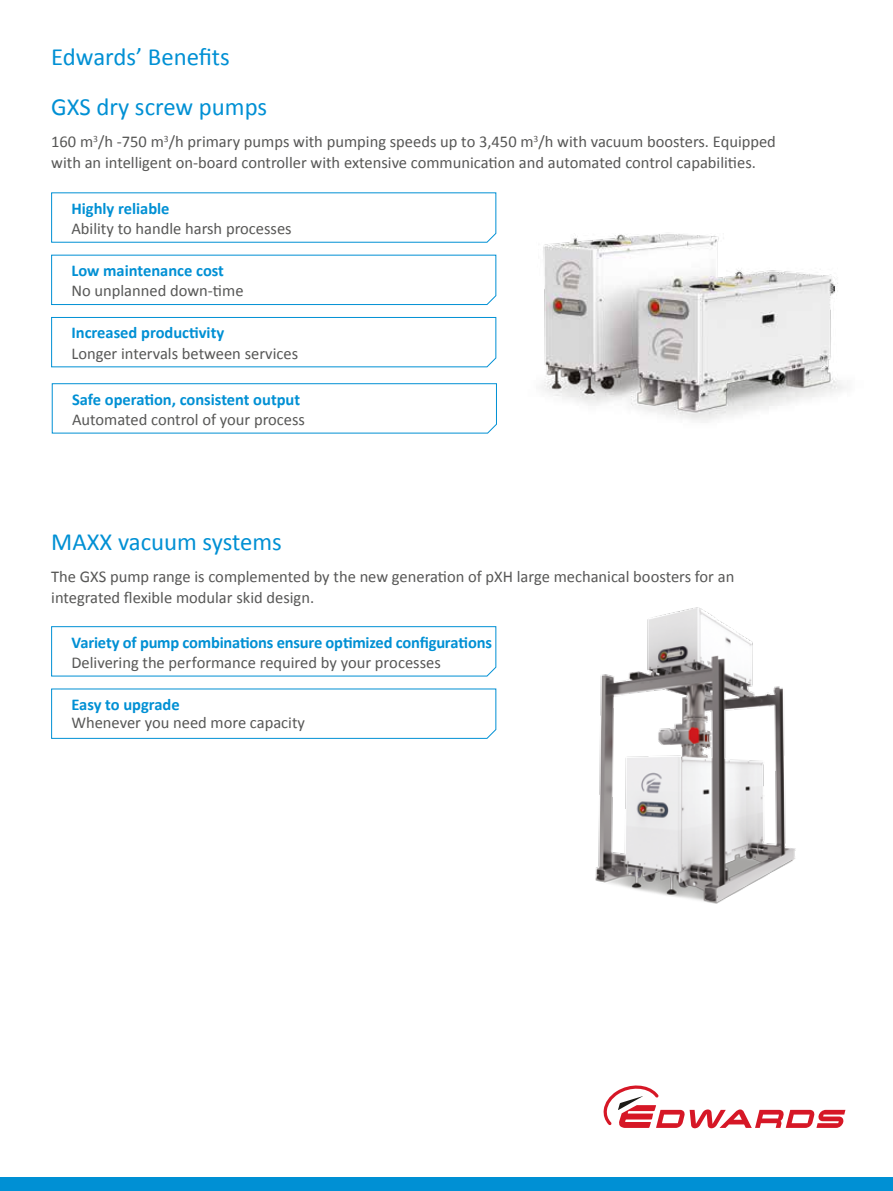
<style>
.page{position:relative;width:893px;height:1191px;background:#fff}
.page>*{position:absolute;margin:0;border:0;box-sizing:border-box;transform-origin:0 0}
.t1{font:24.75px "Calibri";color:#0090d4}
.t2{font:16.5px/20.2px "Calibri";color:#575756}
.t3{font:700 16.5px "Calibri";color:#0090d4}
</style>
<div class="page">
<svg style="left:604px;top:1085px;width:241px;height:43px"></svg>
<div style="left:0;top:1177px;width:893px;height:14px;background:#0090d4"></div>
<svg style="left:51px;top:192px;width:446px;height:51px"></svg>
<svg style="left:51px;top:254px;width:446px;height:51px"></svg>
<svg style="left:51px;top:317px;width:446px;height:50px"></svg>
<svg style="left:51px;top:383px;width:446px;height:51px"></svg>
<img style="left:541px;top:234px;width:305px;height:189px">
<img style="left:595px;top:607px;width:201px;height:297px">
<svg style="left:51px;top:626px;width:446px;height:51px"></svg>
<svg style="left:51px;top:688px;width:446px;height:51px"></svg>
<h1 class="t1" style="left:51px;top:41px;width:180px">Edwards’ Benefits</h1>
<h1 class="t1" style="left:51px;top:92px;width:218px">GXS dry screw pumps</h1>
<p class="t2" style="left:51px;top:131px;width:726px">160 m<sup>3</sup>/h ‐750 m<sup>3</sup>/h primary pumps with pumping speeds up to 3,450 m<sup>3</sup>/h with vacuum boosters. Equipped with an intelligent on‐board controller with extensive communication and automated control capabilities.</p>
<p class="t3" style="left:71px;top:198px;width:100px">Highly reliable</p>
<p class="t2" style="left:71px;top:217px;width:222px">Ability to handle harsh processes</p>
<p class="t3" style="left:71px;top:260px;width:154px">Low maintenance cost</p>
<p class="t2" style="left:71px;top:280px;width:174px">No unplanned down‐time</p>
<p class="t3" style="left:71px;top:322px;width:154px">Increased productivity</p>
<p class="t2" style="left:71px;top:342px;width:228px">Longer intervals between services</p>
<p class="t3" style="left:72px;top:389px;width:230px">Safe operation, consistent output</p>
<p class="t2" style="left:72px;top:408px;width:235px">Automated control of your process</p>
<h1 class="t1" style="left:51px;top:526px;width:232px">MAXX vacuum systems</h1>
<p class="t2" style="left:51px;top:566px;width:685px">The GXS pump range is complemented by the new generation of pXH large mechanical boosters for an integrated flexible modular skid design.</p>
<p class="t3" style="left:71px;top:632px;width:422px">Variety of pump combinations ensure optimized configurations</p>
<p class="t2" style="left:71px;top:651px;width:371px">Delivering the performance required by your processes</p>
<p class="t3" style="left:71px;top:694px;width:110px">Easy to upgrade</p>
<p class="t2" style="left:71px;top:711px;width:235px">Whenever you need more capacity</p>
</div>
